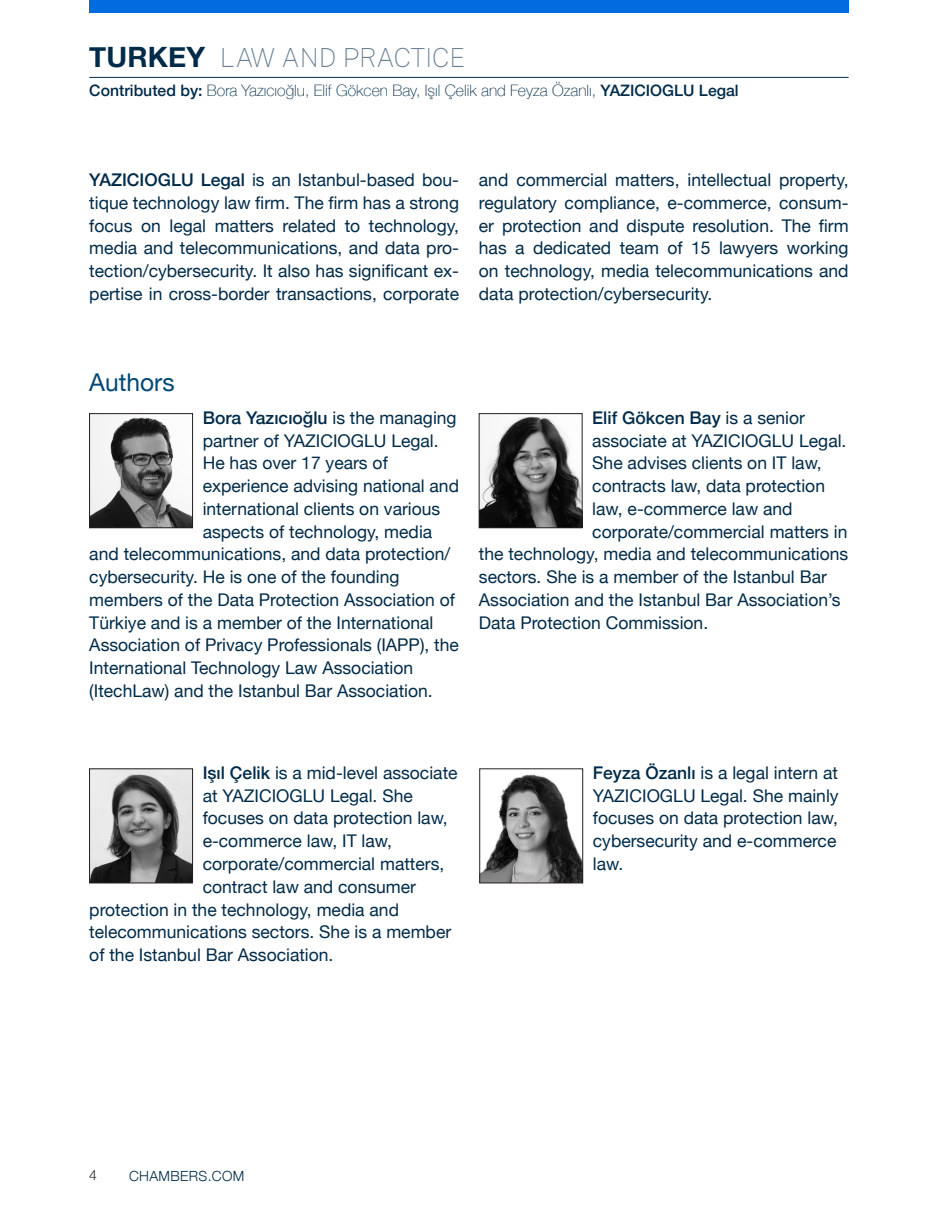
<style>
.page{position:relative;width:938px;height:1221px;background:#fff}
.page>*{position:absolute;margin:0;border:0;box-sizing:border-box;transform-origin:0 0}
.t1{font:100 26.25px "Public Sans";color:#668092}
.Authors{font:24.5px "Helvetica Neue";color:#004876}
.Author_paragraph{font:17.5px/22.8px "Helvetica Neue";color:#002b49}
.Firm_paragraph{font:17.5px/22.8px "Helvetica Neue";color:#002b49;text-align:justify}
.Author_paragraph-2{font:500 17.5px "Helvetica Neue";color:#002b49}
.t2{font:100 15.75px "Helvetica Neue";color:#002b49}
.t3{font:300 14px "Helvetica Neue";letter-spacing:.025em;color:#002b49}
.t4{font:300 14px "Helvetica Neue";color:#231f20}
.s1{font-family:"Helvetica Neue";font-weight:700;font-size:28px;color:#002b49}
.s2{font-weight:500}
.s3{font-weight:400}
</style>
<div class="page">
<hr style="left:89px;top:77px;width:759px;height:1px;background:#002b49">
<div style="left:89px;top:0;width:759px;height:13px;background:#006ce0"></div>
<img style="left:91px;top:415px;width:100px;height:111px">
<div style="left:89px;top:413px;width:104px;height:115px;border:1px solid #231f20"></div>
<img style="left:481px;top:416px;width:99px;height:110px">
<div style="left:479px;top:413px;width:103px;height:115px;border:1px solid #231f20"></div>
<img style="left:91px;top:770px;width:100px;height:111px">
<div style="left:89px;top:768px;width:104px;height:115px;border:1px solid #231f20"></div>
<img style="left:481px;top:774px;width:100px;height:107px">
<div style="left:479px;top:768px;width:104px;height:115px;border:1px solid #231f20"></div>
<h1 class="t1" style="left:89px;top:39px;width:359px"><span class="s1">TURKEY</span> LAW AN D PRACTICE</h1>
<p class="t2" style="left:89px;top:79px;width:651px"><span class="s2">Contributed by:</span> Bora Yazıcıoğlu, Elif Gökcen Bay, Işıl Çelik and Feyza Özanlı, <span class="s2">YAZICIOGLU Legal</span></p>
<p class="Firm_paragraph" style="left:89px;top:170px;width:371px"><span class="s2">YAZICIOGLU Legal</span> is an Istanbul-based bou&shy;tique technology law firm. The firm has a strong focus on legal matters related to technology, media and telecommunications, and data pro&shy;tection/cybersecurity. It also has significant ex&shy;pertise in cross-border transactions, corporate</p>
<p class="Firm_paragraph" style="left:479px;top:170px;width:371px">and commercial matters, intellectual property, regulatory compliance, e-commerce, consum&shy;er protection and dispute resolution. The firm has a dedicated team of 15 lawyers working on technology, media telecommunications and data protection/cybersecurity.</p>
<p class="Authors" style="left:89px;top:364px;width:87px">Authors</p>
<p class="Author_paragraph-2" style="left:203px;top:403px;width:255px">Bora Yazıcıoğlu <span class="s3">is the managing</span></p>
<p class="Author_paragraph" style="left:203px;top:430px;width:237px">partner of YAZICIOGLU Legal.</p>
<p class="Author_paragraph" style="left:203px;top:452px;width:187px">He has over 17 years of</p>
<p class="Author_paragraph" style="left:203px;top:475px;width:258px">experience advising national and</p>
<p class="Author_paragraph" style="left:203px;top:498px;width:239px">international clients on various</p>
<p class="Author_paragraph" style="left:203px;top:521px;width:231px">aspects of technology, media</p>
<p class="Author_paragraph" style="left:89px;top:543px;width:362px">and telecommunications, and data protection/</p>
<p class="Author_paragraph" style="left:89px;top:566px;width:312px">cybersecurity. He is one of the founding</p>
<p class="Author_paragraph" style="left:89px;top:589px;width:367px">members of the Data Protection Association of</p>
<p class="Author_paragraph" style="left:89px;top:612px;width:345px">Türkiye and is a member of the International</p>
<p class="Author_paragraph" style="left:89px;top:634px;width:371px">Association of Privacy Professionals (IAPP), the</p>
<p class="Author_paragraph" style="left:89px;top:657px;width:325px">International Technology Law Association</p>
<p class="Author_paragraph" style="left:89px;top:680px;width:345px">(ItechLaw) and the Istanbul Bar Association.</p>
<p class="Author_paragraph-2" style="left:592px;top:403px;width:214px">Elif Gökcen Bay <span class="s3">is a senior</span></p>
<p class="Author_paragraph" style="left:592px;top:430px;width:256px">associate at YAZICIOGLU Legal.</p>
<p class="Author_paragraph" style="left:592px;top:452px;width:231px">She advises clients on IT law,</p>
<p class="Author_paragraph" style="left:592px;top:475px;width:234px">contracts law, data protection</p>
<p class="Author_paragraph" style="left:592px;top:498px;width:202px">law, e-commerce law and</p>
<p class="Author_paragraph" style="left:592px;top:521px;width:257px">corporate/commercial matters in</p>
<p class="Author_paragraph" style="left:479px;top:543px;width:371px">the technology, media and telecommunications</p>
<p class="Author_paragraph" style="left:479px;top:566px;width:349px">sectors. She is a member of the Istanbul Bar</p>
<p class="Author_paragraph" style="left:479px;top:589px;width:363px">Association and the Istanbul Bar Association’s</p>
<p class="Author_paragraph" style="left:479px;top:612px;width:231px">Data Protection Commission.</p>
<p class="Author_paragraph" style="left:203px;top:762px;width:256px"><span class="s2">Işıl Çelik</span> is a mid-level associate</p>
<p class="Author_paragraph" style="left:203px;top:785px;width:212px">at YAZICIOGLU Legal. She</p>
<p class="Author_paragraph" style="left:203px;top:807px;width:247px">focuses on data protection law,</p>
<p class="Author_paragraph" style="left:203px;top:830px;width:191px">e-commerce law, IT law,</p>
<p class="Author_paragraph" style="left:203px;top:853px;width:243px">corporate/commercial matters,</p>
<p class="Author_paragraph" style="left:203px;top:876px;width:215px">contract law and consumer</p>
<p class="Author_paragraph" style="left:89px;top:898px;width:311px">protection in the technology, media and</p>
<p class="Author_paragraph" style="left:89px;top:921px;width:363px">telecommunications sectors. She is a member</p>
<p class="Author_paragraph" style="left:89px;top:944px;width:246px">of the Istanbul Bar Association.</p>
<p class="Author_paragraph" style="left:593px;top:762px;width:247px"><span class="s2">Feyza Özanlı</span> is a legal intern at<br>YAZICIOGLU Legal. She mainly focuses on data protection law, cybersecurity and e-commerce law.</p>
<p class="t4" style="left:89px;top:1163px;width:9px">4</p>
<p class="t3" style="left:129px;top:1164px;width:117px">CHAMBERS.COM</p>
</div>
